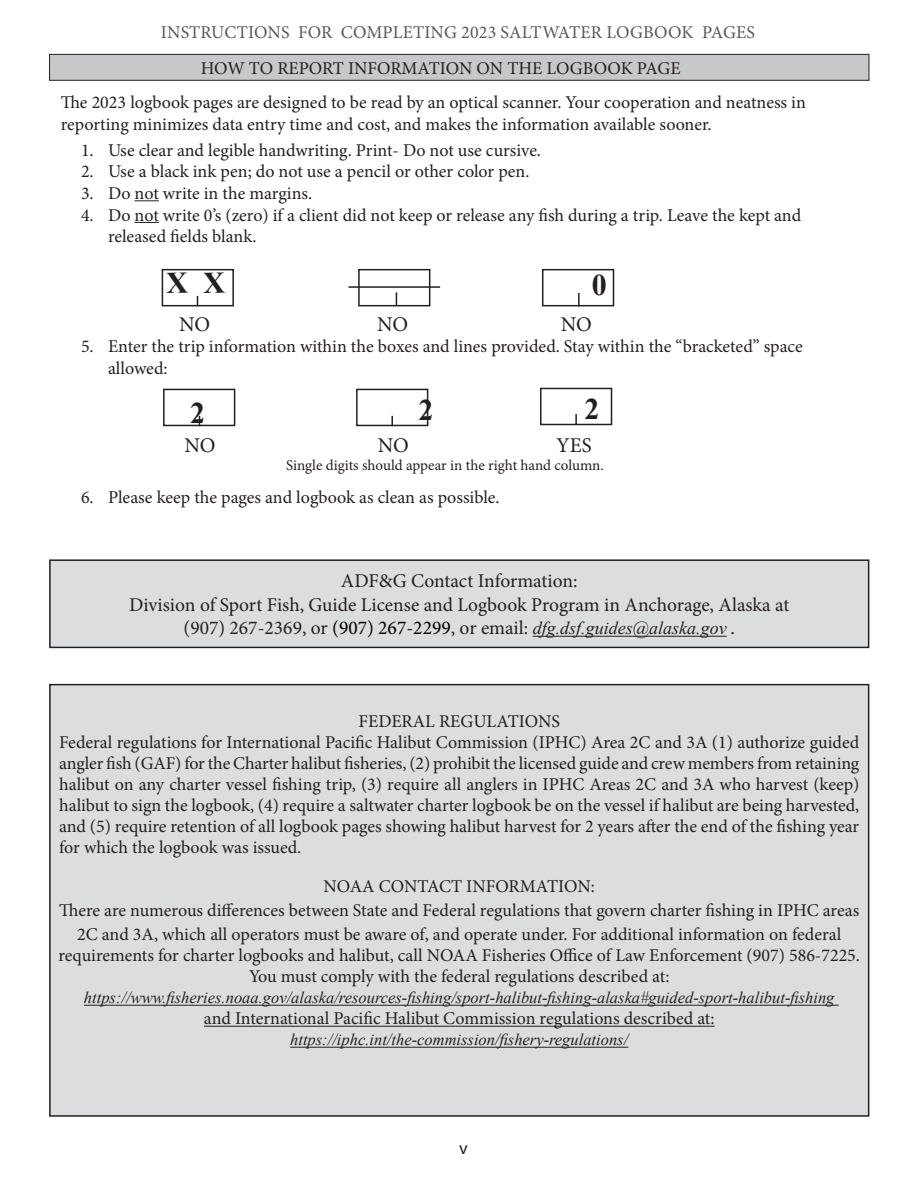
<style>
.page{position:relative;width:918px;height:1188px;background:#fff}
.page>*{position:absolute;margin:0;border:0;box-sizing:border-box;transform-origin:0 0}
.t1{font:700 30px "Times New Roman";color:#231f20}
.t2{font:21px "Minion Pro";letter-spacing:-.005em;color:#231f20}
.t3{font:19.5px "Minion Pro";color:#231f20}
.t4{font:18px/21px "Minion Pro";color:#231f20}
.t5{font:18px "Minion Pro";letter-spacing:.01em;color:#57585a}
.t6{font:18px "Myriad Pro";color:#231f20}
.t7{font:italic 16.5px "Times New Roman";color:#231f20}
.t8{font:15px "Minion Pro";color:#231f20}
.s1{color:#000}
.s2{font-family:"Times New Roman";font-style:italic;font-size:18px}
</style>
<div class="page">
<svg style="left:135px;top:200px;width:24px;height:1px"></svg>
<svg style="left:135px;top:222px;width:24px;height:1px"></svg>
<div style="left:358px;top:269px;width:72px;height:37px;border:2px solid #231f20"></div>
<hr style="left:348px;top:286px;width:92px;height:2px;background:#231f20">
<div style="left:162px;top:269px;width:72px;height:37px;border:2px solid #231f20"></div>
<div style="left:163px;top:389px;width:72px;height:37px;border:2px solid #231f20"></div>
<div style="left:356px;top:389px;width:72px;height:37px;border:2px solid #231f20"></div>
<svg style="left:391px;top:416px;width:2px;height:10px"></svg>
<div style="left:542px;top:269px;width:72px;height:37px;border:2px solid #231f20"></div>
<svg style="left:578px;top:293px;width:2px;height:13px"></svg>
<div style="left:540px;top:388px;width:72px;height:37px;border:2px solid #231f20"></div>
<svg style="left:575px;top:414px;width:2px;height:10px"></svg>
<div style="left:50px;top:560px;width:819px;height:87px;background:#dcdddf"></div>
<hr style="left:533px;top:636px;width:194px;height:1px;background:#231f20">
<div style="left:49px;top:559px;width:820px;height:89px;border:2px solid #231f20"></div>
<div style="left:50px;top:54px;width:819px;height:26px;background:#c7c8ca"></div>
<div style="left:49px;top:54px;width:820px;height:27px;border:1px solid #231f20"></div>
<div style="left:50px;top:685px;width:819px;height:431px;background:#dcdddf"></div>
<hr style="left:84px;top:1005px;width:755px;height:1px;background:#231f20">
<hr style="left:204px;top:1026px;width:511px;height:1px;background:#231f20">
<hr style="left:290px;top:1047px;width:338px;height:1px;background:#231f20">
<div style="left:49px;top:684px;width:820px;height:433px;border:2px solid #231f20"></div>
<svg style="left:197px;top:295px;width:28px;height:11px"></svg>
<p class="t5" style="left:161px;top:21px;width:596px">INSTRUCTIONS FOR COMPLETING 2023 SALTWATER LOGBOOK PAGES</p>
<p class="t4" style="left:201px;top:58px;width:481px">HOW TO REPORT INFORMATION ON THE LOGBOOK PAGE</p>
<p class="t4" style="left:61px;top:92px;width:747px;line-height:21.6px">The 2023 logbook pages are designed to be read by an optical scanner. Your cooperation and neatness in reporting minimizes data entry time and cost, and makes the information available sooner.</p>
<p class="t4" style="left:81px;top:140px;width:461px">1. Use clear and legible handwriting. Print- Do not use cursive.</p>
<p class="t4" style="left:81px;top:161px;width:450px">2. Use a black ink pen; do not use a pencil or other color pen.</p>
<p class="t4" style="left:81px;top:183px;width:233px">3. Do not write in the margins.</p>
<p class="t4" style="left:108px;top:204px;width:695px;line-height:21.6px;text-indent:-27px">4. Do not write 0’s (zero) if a client did not keep or release any fish during a trip. Leave the kept and released fields blank.</p>
<p class="t1" style="left:592px;top:263px;width:16px">0</p>
<p class="t2" style="left:179px;top:310px;width:33px">NO</p>
<p class="t2" style="left:377px;top:310px;width:33px">NO</p>
<p class="t2" style="left:561px;top:310px;width:33px">NO</p>
<p class="t4" style="left:108px;top:336px;width:696px;line-height:21.6px;text-indent:-27px">5. Enter the trip information within the boxes and lines provided. Stay within the “bracketed” space allowed:</p>
<p class="t1" style="left:190px;top:392px;width:16px">2</p>
<p class="t1" style="left:419px;top:388px;width:16px">2</p>
<p class="t1" style="left:585px;top:387px;width:16px">2</p>
<p class="t2" style="left:185px;top:431px;width:33px">NO</p>
<p class="t2" style="left:378px;top:431px;width:33px">NO</p>
<p class="t2" style="left:557px;top:431px;width:37px">YES</p>
<p class="t8" style="left:286px;top:455px;width:319px">Single digits should appear in the right hand column.</p>
<p class="t4" style="left:81px;top:487px;width:420px">6. Please keep the pages and logbook as clean as possible.</p>
<p class="t3" style="left:341px;top:568px;width:238px">ADF&amp;G Contact Information:</p>
<p class="t3" style="left:129px;top:592px;width:662px">Division of Sport Fish, Guide License and Logbook Program in Anchorage, Alaska at</p>
<p class="t3" style="left:184px;top:615px;width:553px">(907) 267-2369, or <span class="s1">(907) 267-2299</span>, or email: <span class="s2">dfg.dsf.guides@alaska.gov</span> .</p>
<p class="t4" style="left:359px;top:711px;width:203px">FEDERAL REGULATIONS</p>
<p class="t4" style="left:59px;top:732px;width:802px;text-align:justify">Federal regulations for International Pacific Halibut Commission (IPHC) Area 2C and 3A (1) authorize guided angler fish (GAF) for the Charter halibut fisheries, (2) prohibit the licensed guide and crew members from retaining halibut on any charter vessel fishing trip, (3) require all anglers in IPHC Areas 2C and 3A who harvest (keep) halibut to sign the logbook, (4) require a saltwater charter logbook be on the vessel if halibut are being harvested, and (5) require retention of all logbook pages showing halibut harvest for 2 years after the end of the fishing year for which the logbook was issued.</p>
<p class="t4" style="left:324px;top:876px;width:273px">NOAA CONTACT INFORMATION:</p>
<p class="t4" style="left:59px;top:899px;width:802px;line-height:24px;text-align:center">There are numerous differences between State and Federal regulations that govern charter fishing in IPHC areas<br>2C and 3A, which all operators must be aware of, and operate under. For additional information on federal</p>
<p class="t4" style="left:58px;top:945px;width:803px">requirements for charter logbooks and halibut, call NOAA Fisheries Office of Law Enforcement (907) 586-7225.</p>
<p class="t4" style="left:249px;top:966px;width:422px">You must comply with the federal regulations described at:</p>
<p class="t7" style="left:84px;top:987px;width:752px">https://www.fisheries.noaa.gov/alaska/resources-fishing/sport-halibut-fishing-alaska#guided-sport-halibut-fishing</p>
<p class="t4" style="left:204px;top:1008px;width:512px">and International Pacific Halibut Commission regulations described at:</p>
<p class="t7" style="left:290px;top:1029px;width:340px">https://iphc.int/the-commission/fishery-regulations/</p>
<p class="t6" style="left:459px;top:1137px;width:10px">v</p>
</div>
